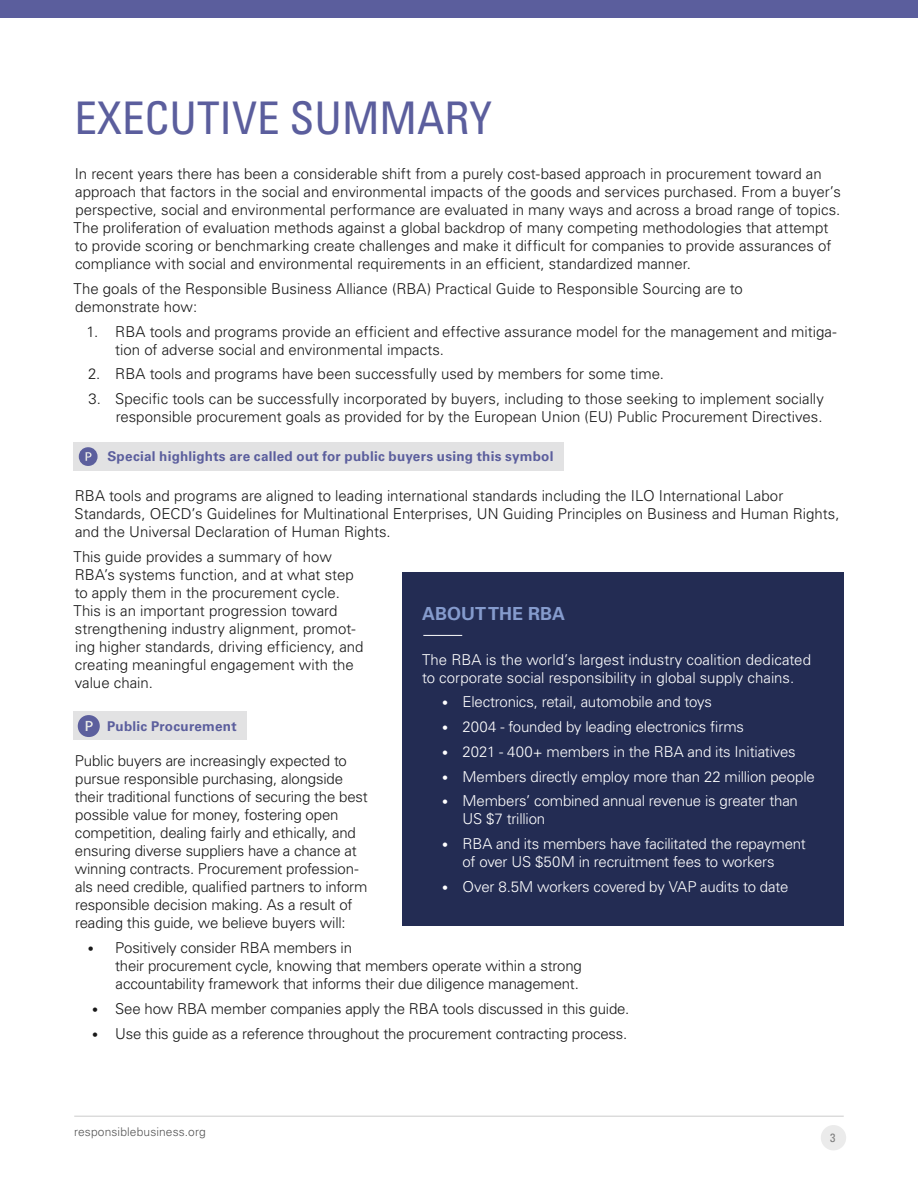
<style>
.page{position:relative;width:918px;height:1188px;background:#fff}
.page>*{position:absolute;margin:0;border:0;box-sizing:border-box;transform-origin:0 0}
.t1{font:condensed 45px "Univers LT Std";color:#5b5e9d}
.t2{font:700 18px "Univers LT Std";color:#859bcd}
.t3{font:300 15px/18px "Univers LT Std";letter-spacing:-.005em;color:#191919}
.t4{font:300 15px/18px "Univers LT Std";letter-spacing:-.01em;color:#fff}
.t5{font:700 13.5px "Univers LT Std";letter-spacing:.015em;color:#5b5e9d}
.t6{font:300 12px "Univers LT Std";letter-spacing:.01em;color:#555}
.t7{font:condensed 12px "Univers LT Std";color:#7c7c7c}
.s1{font-size:12px}
</style>
<div class="page">
<div style="left:821px;top:1125px;width:25px;height:25px;background:#ebebeb;border-radius:50%"></div>
<div style="left:0;top:0;width:918px;height:18px;background:#5b5e9d"></div>
<hr style="left:74px;top:1116px;width:770px;height:1px;background:#cbcbcb">
<div style="left:402px;top:572px;width:441px;height:354px;background:#232c53"></div>
<hr style="left:423px;top:635px;width:39px;height:1px;background:#fff">
<div style="left:74px;top:442px;width:490px;height:29px;background:#e2e2e3"></div>
<svg style="left:79px;top:447px;width:19px;height:19px"></svg>
<div style="left:73px;top:712px;width:174px;height:28px;background:#e2e2e3"></div>
<svg style="left:78px;top:715px;width:22px;height:22px"></svg>
<h1 class="t1" style="left:75px;top:90px;width:419px">EXECUTIVE SUMMARY</h1>
<p class="t3" style="left:73px;top:165px;width:769px">In recent years there has been a considerable shift from a purely cost-based approach in procurement toward an approach that factors in the social and environmental impacts of the goods and services purchased. From a buyer’s perspective, social and environmental performance are evaluated in many ways and across a broad range of topics.<br>The proliferation of evaluation methods against a global backdrop of many competing methodologies that attempt to provide scoring or benchmarking create challenges and make it difficult for companies to provide assurances of compliance with social and environmental requirements in an efficient, standardized manner.</p>
<p class="t3" style="left:73px;top:280px;width:671px">The goals of the Responsible Business Alliance (RBA) Practical Guide to Responsible Sourcing are to demonstrate how:</p>
<p class="t3" style="left:115px;top:322px;width:723px;text-indent:-29px">1. RBA tools and programs provide an efficient and effective assurance model for the management and mitiga&shy;tion of adverse social and environmental impacts.</p>
<p class="t3" style="left:88px;top:365px;width:578px">2. RBA tools and programs have been successfully used by members for some time.</p>
<p class="t3" style="left:88px;top:390px;width:737px;text-align:right">3. Specific tools can be successfully incorporated by buyers, including to those seeking to implement socially responsible procurement goals as provided for by the European Union (EU) Public Procurement Directives.</p>
<p class="t5" style="left:107px;top:449px;width:448px">Special highlights are called out for public buyers using this symbol</p>
<p class="t3" style="left:75px;top:487px;width:766px">RBA tools and programs are aligned to leading international standards including the ILO International Labor<br>Standards, OECD’s Guidelines for Multinational Enterprises, UN Guiding Principles on Business and Human Rights, and the Universal Declaration of Human Rights.</p>
<p class="t3" style="left:73px;top:547px;width:292px">This guide provides a summary of how RBA’s systems function, and at what step to apply them in the procurement cycle.<br>This is an important progression toward strengthening industry alignment, promot&shy;ing higher standards, driving efficiency, and creating meaningful engagement with the value chain.</p>
<p class="t2" style="left:422px;top:603px;width:145px">ABOUT THE RBA</p>
<p class="t4" style="left:422px;top:650px;width:391px">The RBA is the world’s largest industry coalition dedicated to corporate social responsibility in global supply chains.</p>
<p class="t4" style="left:442px;top:693px;width:271px"><span class="s1">•</span> Electronics, retail, automobile and toys</p>
<p class="t4" style="left:442px;top:718px;width:303px"><span class="s1">•</span> 2004 - founded by leading electronics firms</p>
<p class="t4" style="left:442px;top:743px;width:355px"><span class="s1">•</span> 2021 - 400+ members in the RBA and its Initiatives</p>
<p class="t4" style="left:442px;top:767px;width:374px"><span class="s1">•</span> Members directly employ more than 22 million people</p>
<p class="t4" style="left:463px;top:792px;width:337px;text-indent:-20px"><span class="s1">•</span> Members’ combined annual revenue is greater than<br>US $7 trillion</p>
<p class="t4" style="left:463px;top:835px;width:345px;text-indent:-20px"><span class="s1">•</span> RBA and its members have facilitated the repayment of over US $50M in recruitment fees to workers</p>
<p class="t4" style="left:442px;top:878px;width:348px"><span class="s1">•</span> Over 8.5M workers covered by VAP audits to date</p>
<p class="t5" style="left:107px;top:718px;width:131px">Public Procurement</p>
<p class="t3" style="left:75px;top:752px;width:295px">Public buyers are increasingly expected to pursue responsible purchasing, alongside their traditional functions of securing the best possible value for money, fostering open competition, dealing fairly and ethically, and ensuring diverse suppliers have a chance at winning contracts. Procurement profession&shy;als need credible, qualified partners to inform responsible decision making. As a result of reading this guide, we believe buyers will:</p>
<p class="t3" style="left:115px;top:939px;width:468px;text-indent:-27px"><span class="s1">•</span> Positively consider RBA members in<br>their procurement cycle, knowing that members operate within a strong accountability framework that informs their due diligence management.</p>
<p class="t3" style="left:92px;top:1000px;width:539px"><span class="s1">•</span> See how RBA member companies apply the RBA tools discussed in this guide.</p>
<p class="t3" style="left:92px;top:1024px;width:537px"><span class="s1">•</span> Use this guide as a reference throughout the procurement contracting process.</p>
<p class="t6" style="left:74px;top:1124px;width:133px">responsiblebusiness.org</p>
<p class="t7" style="left:830px;top:1130px;width:7px">3</p>
</div>
